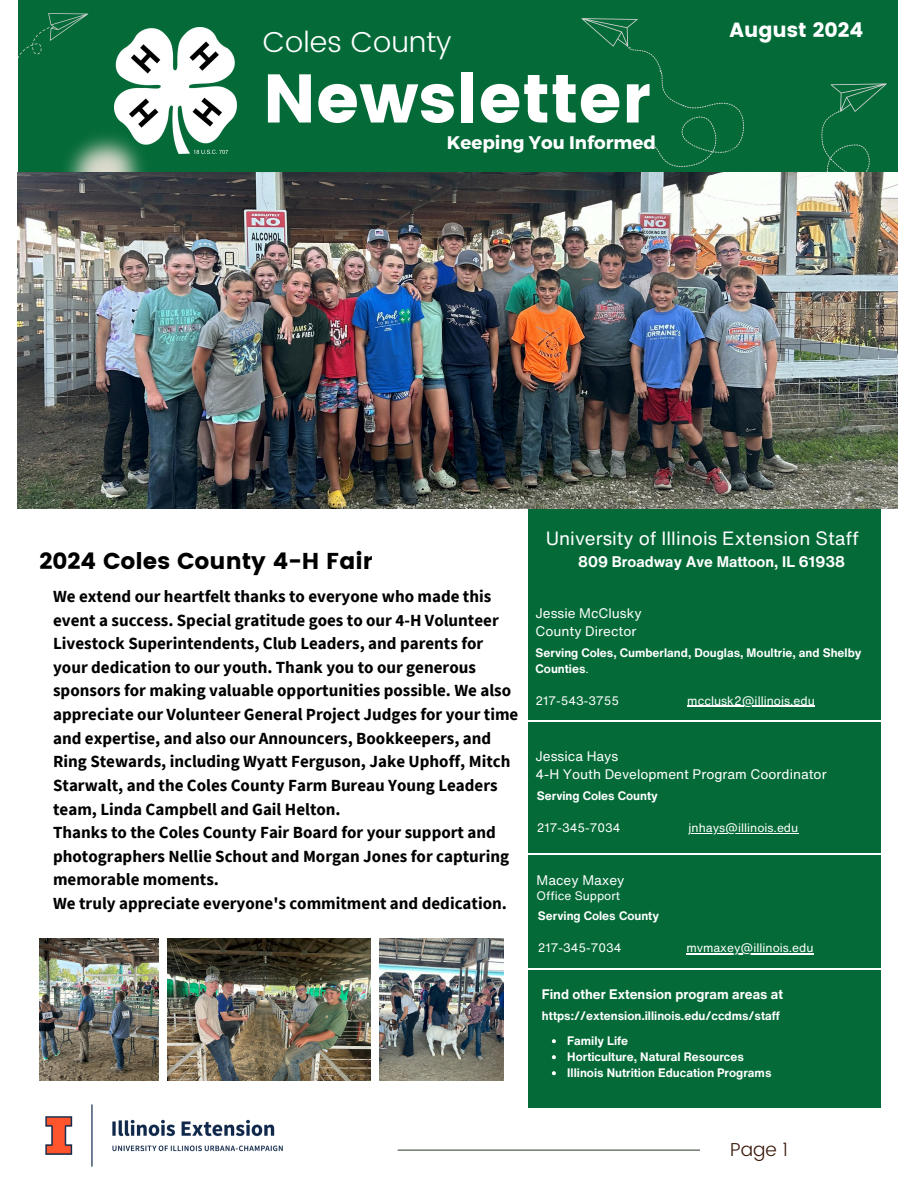
<style>
.page{position:relative;width:918px;height:1188px;background:#fff}
.page>*{position:absolute;margin:0;border:0;box-sizing:border-box;transform-origin:0 0}
.t1{font:68.4px "Poppins";color:#fff}
.t2{font:300 28.8px "Poppins";color:#fff}
.t3{font:22.95px "Poppins";color:#000}
.t4{font:20.4px "Poppins";color:#fff}
.t5{font:18.75px "Helvetica Now Text";color:#fff}
.t6{font:300 18.75px "Poppins";color:#3c1a0c}
.t7{font:700 18.15px "Montserrat";color:#fff}
.t8{font:700 16.95px/23.7px "Source Sans Pro";color:#000}
.t9{font:700 15px "Helvetica Now Text";color:#fff}
.t10{font:13.5px "Helvetica Now Text";color:#fff}
.t11{font:700 13.5px "Helvetica Now Text";color:#fff}
.t12{font:700 12px/16px "Helvetica Now Text";color:#fff}
.t13{font:12px "Helvetica Now Text";color:#fff}
.s1{font-weight:400}
</style>
<div class="page">
<div style="left:18px;top:0;width:880px;height:181px;background:#046b38"></div>
<hr style="left:398px;top:1150px;width:302px;height:1px;background:#3e4e40">
<svg style="left:582px;top:18px;width:162px;height:149px"></svg>
<svg style="left:18px;top:13px;width:70px;height:45px"></svg>
<img style="left:115px;top:28px;width:121px;height:126px">
<svg style="left:821px;top:83px;width:66px;height:89px"></svg>
<div style="left:872px;top:122px;width:20px;height:50px;background:#046b38"></div>
<div style="left:529px;top:473px;width:352px;height:635px;background:#046b38"></div>
<img style="left:45px;top:1104px;width:238px;height:63px">
<hr style="left:523px;top:720px;width:369px;height:1px;background:#fff">
<hr style="left:523px;top:853px;width:369px;height:2px;background:#fff">
<hr style="left:521px;top:969px;width:368px;height:1px;background:#fff">
<img style="left:65px;top:125px;width:89px;height:47px">
<img style="left:18px;top:172px;width:880px;height:336px">
<hr style="left:687px;top:706px;width:128px;height:1px;background:#fff">
<hr style="left:692px;top:833px;width:33px;height:1px;background:#fff">
<hr style="left:725px;top:833px;width:73px;height:1px;background:#fff">
<svg style="left:552px;top:1039px;width:4px;height:4px"></svg>
<svg style="left:552px;top:1055px;width:4px;height:4px"></svg>
<svg style="left:552px;top:1071px;width:4px;height:4px"></svg>
<hr style="left:686px;top:953px;width:128px;height:1px;background:#fff">
<img style="left:168px;top:939px;width:202px;height:142px">
<img style="left:380px;top:939px;width:123px;height:142px">
<img style="left:39px;top:939px;width:119px;height:142px">
<h2 class="t2" style="left:263px;top:25px;width:190px">Coles County</h2>
<h1 class="t4" style="left:730px;top:18px;width:135px">August 2024</h1>
<p class="t1" style="left:263px;top:59px;width:389px">Newsletter</p>
<p class="t7" style="left:447px;top:131px;width:211px">Keeping You Informed</p>
<p class="t3" style="left:39px;top:548px;width:335px">2024 Coles County 4-H Fair</p>
<p class="t8" style="left:53px;top:584px;width:467px">We extend our heartfelt thanks to everyone who made this event a success. Special gratitude goes to our 4-H Volunteer Livestock Superintendents, Club Leaders, and parents for your dedication to our youth. Thank you to our generous sponsors for making valuable opportunities possible. We also appreciate our Volunteer General Project Judges for your time and expertise, and also our Announcers, Bookkeepers, and Ring Stewards, including Wyatt Ferguson, Jake Uphoff, Mitch Starwalt, and the Coles County Farm Bureau Young Leaders team, Linda Campbell and Gail Helton.<br>Thanks to the Coles County Fair Board for your support and photographers Nellie Schout and Morgan Jones for capturing memorable moments.<br>We truly appreciate everyone's commitment and dedication.</p>
<p class="t5" style="left:546px;top:524px;width:315px">University of Illinois Extension Staff</p>
<h4 class="t9" style="left:578px;top:550px;width:268px">809 Broadway Ave Mattoon, IL 61938</h4>
<h6 class="t10" style="left:536px;top:603px;width:108px">Jessie McClusky</h6>
<p class="t10" style="left:536px;top:621px;width:102px">County Director</p>
<p class="t12" style="left:536px;top:644px;width:327px">Serving Coles, Cumberland, Douglas, Moultrie, and Shelby<br>Counties<span class="s1">.</span></p>
<p class="t13" style="left:536px;top:691px;width:85px">217-543-3755</p>
<h5 class="t13" style="left:687px;top:691px;width:129px">mcclusk2@illinois.edu</h5>
<p class="t10" style="left:536px;top:746px;width:84px">Jessica Hays</p>
<p class="t10" style="left:536px;top:764px;width:293px">4-H Youth Development Program Coordinator</p>
<p class="t12" style="left:537px;top:787px;width:122px">Serving Coles County</p>
<p class="t13" style="left:537px;top:818px;width:85px">217-345-7034</p>
<p class="t13" style="left:689px;top:818px;width:111px">jnhays@illinois.edu</p>
<p class="t10" style="left:537px;top:870px;width:89px">Macey Maxey</p>
<h3 class="t13" style="left:537px;top:887px;width:85px">Office Support</h3>
<p class="t12" style="left:538px;top:908px;width:123px">Serving Coles County</p>
<h6 class="t13" style="left:538px;top:939px;width:85px">217-345-7034</h6>
<p class="t13" style="left:686px;top:939px;width:129px">mvmaxey@illinois.edu</p>
<p class="t11" style="left:542px;top:984px;width:243px">Find other Extension program areas at</p>
<p class="t12" style="left:542px;top:1008px;width:239px">https://extension.illinois.edu/ccdms/staff</p>
<p class="t12" style="left:567px;top:1033px;width:62px">Family Life</p>
<p class="t12" style="left:567px;top:1049px;width:178px">Horticulture, Natural Resources</p>
<p class="t12" style="left:567px;top:1065px;width:206px">Illinois Nutrition Education Programs</p>
<p class="t6" style="left:730px;top:1138px;width:59px">Page 1</p>
</div>
